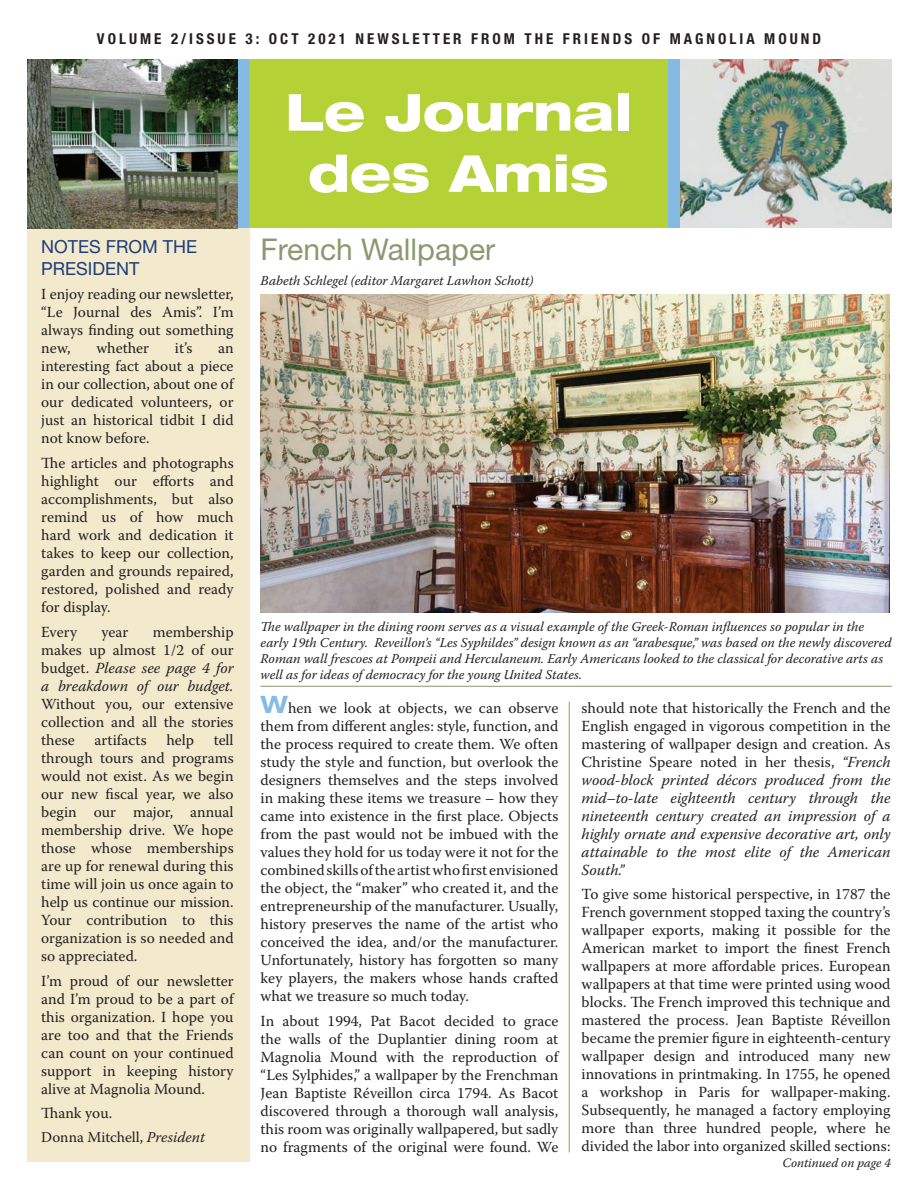
<style>
.page{position:relative;width:918px;height:1188px;background:#fff}
.page>*{position:absolute;margin:0;border:0;box-sizing:border-box;transform-origin:0 0}
.t1{font:800 expanded 51px/61.2px "Helvetica Neue LT Std";color:#fff;text-align:center}
.t2{font:30px "Helvetica Neue LT Std";color:#8c9870}
.t3{font:18px/21.6px "Helvetica Neue LT Std";color:#1d3d7b}
.t4{font:15.3px/18px "Warnock Pro";color:#231f20;text-align:justify}
.t5{font:italic 15.3px/18px "Warnock Pro";color:#231f20;text-align:justify}
.t6{font:700 condensed 15px "Helvetica Neue LT Std";letter-spacing:.2em;color:#231f20}
.t7{font:15px "Warnock Pro";color:#231f20}
.t8{font:italic 13.5px/16.2px "Warnock Pro";color:#231f20}
.t9{font:italic 12.75px "Warnock Pro";color:#231f20}
.s1{font-style:normal}
.s2{font-style:italic}
.s3{font-family:"Helvetica Neue LT Std";font-weight:700;font-stretch:expanded;font-size:24px;color:#85bae4}
</style>
<div class="page">
<div style="left:27px;top:215px;width:223px;height:946px;background:#f3eacd"></div>
<div style="left:27px;top:59px;width:864px;height:169px;background:#85bae4"></div>
<div style="left:250px;top:59px;width:418px;height:169px;background:#b4d236"></div>
<img style="left:27px;top:60px;width:210px;height:168px">
<hr style="left:569px;top:702px;width:1px;height:450px;background:#8c9870">
<img style="left:680px;top:60px;width:212px;height:168px">
<img style="left:261px;top:295px;width:629px;height:317px">
<hr style="left:261px;top:686px;width:631px;height:1px;background:#8c9870">
<p class="t6" style="left:97px;top:30px;width:726px">VOLUME 2/ISSUE 3: OCT 2021 NEWSLETTER FROM THE FRIENDS OF MAGNOLIA MOUND</p>
<p class="t3" style="left:41px;top:235px;width:158px">NOTES FROM THE<br>PRESIDENT</p>
<p class="t4" style="left:41px;top:285px;width:194px">I enjoy reading our newsletter, “Le Journal des Amis”. I’m always finding out something new,</p>
<p class="t4" style="left:96px;top:339px;width:54px">whether</p>
<p class="t4" style="left:175px;top:339px;width:19px">it’s</p>
<p class="t4" style="left:41px;top:339px;width:194px;text-indent:177px">an interesting fact about a piece in our collection, about one of our dedicated volunteers, or just an historical tidbit I did not know before.</p>
<p class="t4" style="left:41px;top:454px;width:194px">The articles and photographs highlight our efforts and accomplishments, but also remind us of how much hard work and dedication it takes to keep our collection, garden and grounds repaired, restored, polished and ready for display.</p>
<p class="t4" style="left:41px;top:623px;width:37px">Every</p>
<p class="t4" style="left:101px;top:623px;width:29px">year</p>
<p class="t5" style="left:41px;top:623px;width:194px;text-indent:112px"><span class="s1">membership makes up almost 1/2 of our budget.</span> Please see page 4 for a breakdown of our budget.</p>
<p class="t4" style="left:41px;top:695px;width:194px">Without you, our extensive collection and all the stories these</p>
<p class="t4" style="left:41px;top:731px;width:194px;text-indent:172px">tell through tours and programs would not exist. As we begin our new fiscal year, we also begin our major, annual membership drive. We hope those whose memberships are up for renewal during this time will join us once again to help us continue our mission.<br>Your contribution to this organization is so needed and so appreciated.</p>
<p class="t4" style="left:41px;top:971px;width:194px">I’m proud of our newsletter and I’m proud to be a part of this organization. I hope you are too and that the Friends can count on your continued support in keeping history alive at Magnolia Mound.</p>
<p class="t4" style="left:41px;top:1104px;width:73px">Thank you.</p>
<p class="t7" style="left:41px;top:1128px;width:165px">Donna Mitchell, <span class="s2">President</span></p>
<p class="t4" style="left:94px;top:731px;width:54px">artifacts</p>
<p class="t4" style="left:166px;top:731px;width:29px">help</p>
<h1 class="t1" style="left:285px;top:80px;width:348px">Le Journal des Amis</h1>
<h2 class="t2" style="left:261px;top:231px;width:236px">French Wallpaper</h2>
<p class="t8" style="left:261px;top:272px;width:274px">Babeth Schlegel (editor Margaret Lawhon Schott)</p>
<p class="t8" style="left:261px;top:618px;width:633px">The wallpaper in the dining room serves as a visual example of the Greek-Roman influences so popular in the early 19th Century. Reveillon’s “Les Syphildes” design known as an “arabesque,” was based on the newly discovered Roman wall frescoes at Pompeii and Herculaneum. Early Americans looked to the classical for decorative arts as well as for ideas of democracy for the young United States.</p>
<p class="t4" style="left:261px;top:698px;width:299px"><span class="s3">W</span>hen we look at objects, we can observe them from different angles: style, function, and the process required to create them. We often study the style and function, but overlook the designers themselves and the steps involved in making these items we treasure – how they came into existence in the first place. Objects from the past would not be imbued with the values they hold for us today were it not for the combined skills of the artist who first envisioned the object, the “maker” who created it, and the entrepreneurship of the manufacturer. Usually, history preserves the name of the artist who conceived the idea, and/or the manufacturer.<br>Unfortunately, history has forgotten so many key players, the makers whose hands crafted what we treasure so much today.</p>
<p class="t4" style="left:261px;top:1011px;width:299px">In about 1994, Pat Bacot decided to grace the walls of the Duplantier dining room at Magnolia Mound with the reproduction of “Les Sylphides,” a wallpaper by the Frenchman Jean Baptiste Réveillon circa 1794. As Bacot discovered through a thorough wall analysis, this room was originally wallpapered, but sadly no fragments of the original were found. We</p>
<p class="t5" style="left:582px;top:698px;width:310px"><span class="s1">should note that historically the French and the English engaged in vigorous competition in the mastering of wallpaper design and creation. As Christine Speare noted in her thesis,</span> “French wood-block printed décors produced from the mid–to-late eighteenth century through the nineteenth century created an impression of a highly ornate and expensive decorative art, only attainable to the most elite of the American South.”</p>
<p class="t4" style="left:582px;top:885px;width:310px">To give some historical perspective, in 1787 the French government stopped taxing the country’s wallpaper exports, making it possible for the American market to import the finest French wallpapers at more affordable prices. European wallpapers at that time were printed using wood blocks. The French improved this technique and mastered the process. Jean Baptiste Réveillon became the premier figure in eighteenth-century wallpaper design and introduced many new innovations in printmaking. In 1755, he opened a workshop in Paris for wallpaper-making.<br>Subsequently, he managed a factory employing more than three hundred people, where he divided the labor into organized skilled sections:</p>
<p class="t9" style="left:782px;top:1155px;width:110px">Continued on page 4</p>
</div>
